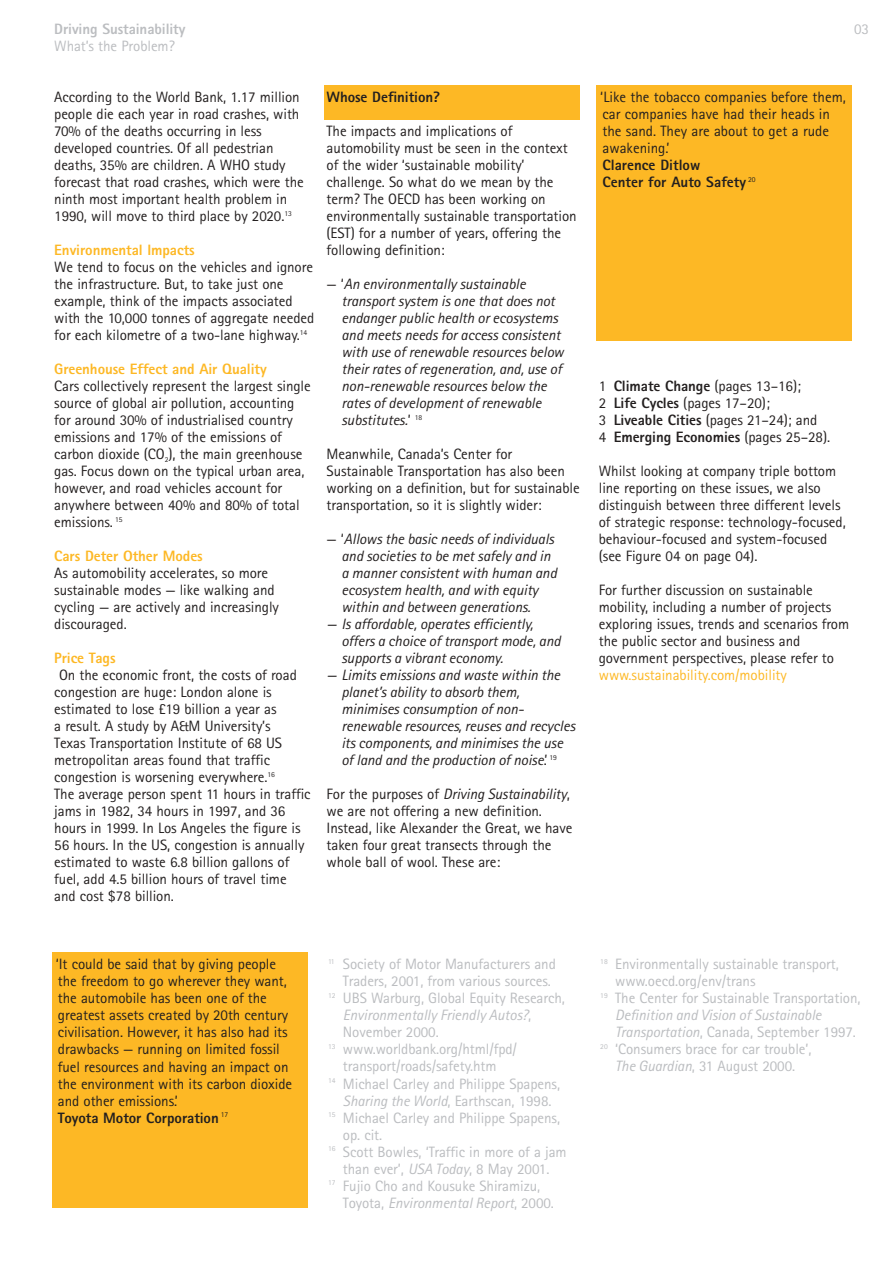
<style>
.page{position:relative;width:893px;height:1263px;background:#fff}
.page>*{position:absolute;margin:0;border:0;box-sizing:border-box;transform-origin:0 0}
.t1{font:15px/17px "Rotis Sans Serif";letter-spacing:-.005em;color:#231f1f}
.t2{font:italic 15px/17px "Rotis Sans Serif";letter-spacing:-.005em;color:#231f1f}
.t3{font:15px "Rotis Sans Serif";letter-spacing:-.005em;color:#bbbdc0}
.t4{font:italic 15px "Rotis Sans Serif";letter-spacing:-.005em;color:#bbbdc0}
.t5{font:800 15px "Rotis Sans Serif";letter-spacing:-.005em;color:#fdb825}
.t6{font:800 15px/17px "Rotis Sans Serif";color:#231f1f}
.t7{font:15px "Rotis Sans Serif";letter-spacing:-.005em;color:#fdb825}
.t8{font:800 15px "Rotis Sans Serif";letter-spacing:-.005em;color:#bbbdc0}
.s1{font-style:normal}
.s2{font-style:italic}
.s3{font-weight:800}
</style>
<div class="page">
<div style="left:324px;top:85px;width:255px;height:34px;background:#fdb825"></div>
<div style="left:52px;top:952px;width:255px;height:256px;background:#fdb825"></div>
<div style="left:596px;top:85px;width:255px;height:255px;background:#fdb825"></div>
<p class="t8" style="left:54px;top:24px;width:133px">Driving Sustainability</p>
<p class="t3" style="left:854px;top:24px;width:16px">03</p>
<p class="t3" style="left:54px;top:41px;width:122px">What’s the Problem?</p>
<p class="t1" style="left:54px;top:90px;width:251px">According to the World Bank, 1.17 million people die each year in road crashes, with 70% of the deaths occurring in less developed countries. Of all pedestrian deaths, 35% are children. A WHO study forecast that road crashes, which were the ninth most important health problem in 1990, will move to third place by 2020.<sup>13</sup></p>
<p class="t5" style="left:54px;top:245px;width:142px">Environmental Impacts</p>
<p class="t1" style="left:54px;top:260px;width:261px">We tend to focus on the vehicles and ignore the infrastructure. But, to take just one example, think of the impacts associated with the 10,000 tonnes of aggregate needed for each kilometre of a two-lane highway.<sup>14</sup></p>
<p class="t5" style="left:54px;top:364px;width:214px">Greenhouse Effect and Air Quality</p>
<p class="t1" style="left:54px;top:379px;width:258px">Cars collectively represent the largest single source of global air pollution, accounting for around 30% of industrialised country emissions and 17% of the emissions of carbon dioxide (CO<sub>2</sub>), the main greenhouse gas. Focus down on the typical urban area, however, and road vehicles account for anywhere between 40% and 80% of total emissions. <sup>15</sup></p>
<p class="t5" style="left:54px;top:551px;width:150px">Cars Deter Other Modes</p>
<p class="t1" style="left:54px;top:566px;width:226px">As automobility accelerates, so more sustainable modes — like walking and cycling — are actively and increasingly discouraged.</p>
<p class="t5" style="left:54px;top:653px;width:63px">Price Tags</p>
<p class="t1" style="left:54px;top:668px;width:258px;text-indent:5px">On the economic front, the costs of road congestion are huge: London alone is estimated to lose £19 billion a year as<br>a result. A study by A&amp;M University’s<br>Texas Transportation Institute of 68 US metropolitan areas found that traffic congestion is worsening everywhere.<sup>16<br></sup>The average person spent 11 hours in traffic jams in 1982, 34 hours in 1997, and 36 hours in 1999. In Los Angeles the figure is 56 hours. In the US, congestion is annually estimated to waste 6.8 billion gallons of fuel, add 4.5 billion hours of travel time and cost $78 billion.</p>
<p class="t6" style="left:326px;top:90px;width:115px">Whose Definition?</p>
<p class="t1" style="left:326px;top:124px;width:252px">The impacts and implications of automobility must be seen in the context of the wider ‘sustainable mobility’ challenge. So what do we mean by the term? The OECD has been working on environmentally sustainable transportation (EST) for a number of years, offering the following definition:</p>
<p class="t2" style="left:341px;top:277px;width:224px;text-indent:-15px"><span class="s1">— ‘</span>An environmentally sustainable transport system is one that does not endanger public health or ecosystems and meets needs for access consistent with use of renewable resources below their rates of regeneration, and, use of non-renewable resources below the rates of development of renewable substitutes.<span class="s1">’</span> <sup>18</sup></p>
<p class="t1" style="left:326px;top:447px;width:255px">Meanwhile, Canada’s Center for Sustainable Transportation has also been working on a definition, but for sustainable transportation, so it is slightly wider:</p>
<p class="t2" style="left:341px;top:532px;width:217px;text-indent:-15px"><span class="s1">— ‘</span>Allows the basic needs of individuals and societies to be met safely and in a manner consistent with human and ecosystem health, and with equity within and between generations.</p>
<p class="t2" style="left:341px;top:617px;width:221px;text-indent:-15px">— Is affordable, operates efficiently, offers a choice of transport mode, and supports a vibrant economy.</p>
<p class="t2" style="left:341px;top:668px;width:235px;text-indent:-15px">— Limits emissions and waste within the planet’s ability to absorb them, minimises consumption of non&shy;renewable resources, reuses and recycles its components, and minimises the use of land and the production of noise<span class="s1">.’</span> <sup>19</sup></p>
<p class="t1" style="left:326px;top:787px;width:247px">For the purposes of <span class="s2">Driving Sustainability</span>, we are not offering a new definition.<br>Instead, like Alexander the Great, we have taken four great transects through the whole ball of wool. These are:</p>
<p class="t1" style="left:600px;top:90px;width:247px">‘Like the tobacco companies before them, car companies have had their heads in the sand. They are about to get a rude awakening.’</p>
<p class="t6" style="left:602px;top:158px;width:155px">Clarence Ditlow<br>Center for Auto Safety <sup>20</sup></p>
<p class="t1" style="left:598px;top:379px;width:233px">1 <span class="s3">Climate Change</span> (pages 13–16);<br>2 <span class="s3">Life Cycles</span> (pages 17–20);<br>3 <span class="s3">Liveable Cities</span> (pages 21–24); and<br>4 <span class="s3">Emerging Economies</span> (pages 25–28).</p>
<p class="t1" style="left:598px;top:464px;width:248px">Whilst looking at company triple bottom line reporting on these issues, we also distinguish between three different levels of strategic response: technology-focused, behaviour-focused and system-focused (see Figure 04 on page 04).</p>
<p class="t1" style="left:598px;top:583px;width:252px">For further discussion on sustainable mobility, including a number of projects exploring issues, trends and scenarios from the public sector and business and government perspectives, please refer to</p>
<p class="t7" style="left:598px;top:670px;width:189px">www.sustainability.com/mobility</p>
<p class="t1" style="left:56px;top:957px;width:238px">‘It could be said that by giving people the freedom to go wherever they want, the automobile has been one of the greatest assets created by 20th century civilisation. However, it has also had its drawbacks — running on limited fossil fuel resources and having an impact on the environment with its carbon dioxide and other emissions.’<br><span class="s3">Toyota Motor Corporation</span> <sup>17</sup></p>
<p class="t3" style="left:328px;top:959px;width:229px"><sup>11</sup> Society of Motor Manufacturers and</p>
<p class="t3" style="left:343px;top:976px;width:209px">Traders, 2001, from various sources.</p>
<p class="t3" style="left:328px;top:993px;width:238px"><sup>12</sup> UBS Warburg, Global Equity Research,</p>
<p class="t4" style="left:343px;top:1010px;width:190px">Environmentally Friendly Autos?<span class="s1">,</span></p>
<p class="t3" style="left:343px;top:1027px;width:97px">November 2000.</p>
<p class="t3" style="left:328px;top:1044px;width:190px"><sup>13</sup> www.worldbank.org/html/fpd/</p>
<p class="t3" style="left:343px;top:1061px;width:155px">transport/roads/safety.htm</p>
<p class="t3" style="left:328px;top:1078px;width:234px"><sup>14</sup> Michael Carley and Philippe Spapens,</p>
<p class="t3" style="left:343px;top:1095px;width:210px"><span class="s2">Sharing the World</span>, Earthscan, 1998.</p>
<p class="t3" style="left:328px;top:1112px;width:234px"><sup>15</sup> Michael Carley and Philippe Spapens,</p>
<p class="t3" style="left:343px;top:1129px;width:41px">op. cit.</p>
<p class="t3" style="left:328px;top:1146px;width:240px"><sup>16</sup> Scott Bowles, ‘Traffic in more of a jam</p>
<p class="t3" style="left:343px;top:1163px;width:208px">than ever’, <span class="s2">USA Today</span>, 8 May 2001.</p>
<p class="t3" style="left:328px;top:1180px;width:214px"><sup>17</sup> Fujio Cho and Kousuke Shiramizu,</p>
<p class="t4" style="left:343px;top:1197px;width:212px"><span class="s1">Toyota,</span> Environmental Report<span class="s1">, 2000.</span></p>
<p class="t3" style="left:600px;top:959px;width:240px"><sup>18</sup> Environmentally sustainable transport,</p>
<p class="t3" style="left:615px;top:976px;width:142px">www.oecd.org/env/trans</p>
<p class="t3" style="left:600px;top:993px;width:262px"><sup>19</sup> The Center for Sustainable Transportation,</p>
<p class="t4" style="left:615px;top:1010px;width:208px">Definition and Vision of Sustainable</p>
<p class="t3" style="left:615px;top:1027px;width:242px"><span class="s2">Transportation</span>, Canada, September 1997.</p>
<p class="t3" style="left:600px;top:1044px;width:213px"><sup>20</sup> ‘Consumers brace for car trouble’,</p>
<p class="t3" style="left:615px;top:1061px;width:181px"><span class="s2">The Guardian</span>, 31 August 2000.</p>
</div>
